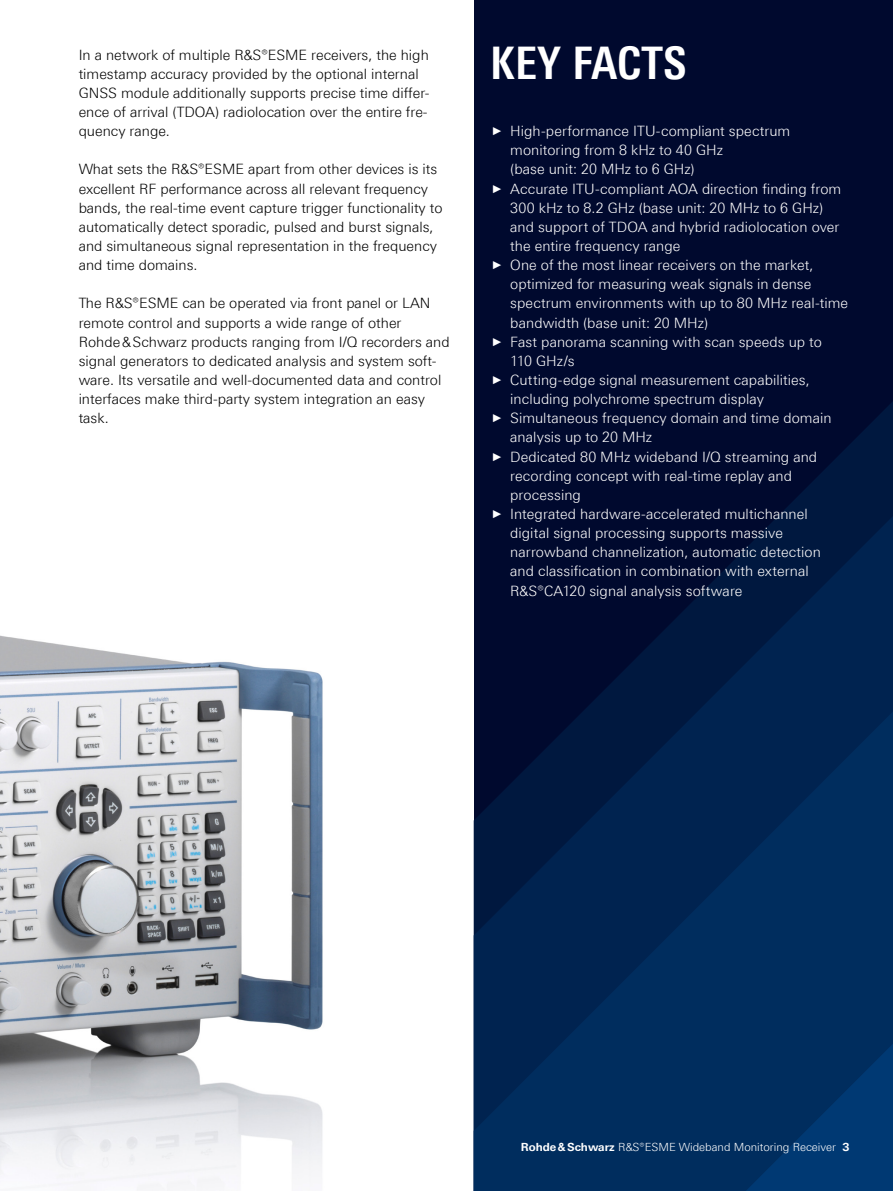
<style>
.page{position:relative;width:893px;height:1191px;background:#fff}
.page>*{position:absolute;margin:0;border:0;box-sizing:border-box;transform-origin:0 0}
.Seiten_Headline_30Pt_weiss{font:700 condensed 45px "Linotype Universfor RS";letter-spacing:.01em;color:#fff}
.t1{font:300 14.25px/19.2px "Linotype Universfor RS";letter-spacing:.005em;color:#fff}
.Haupttext{font:300 14.25px/19.2px "Linotype Universfor RS";color:#000}
.t2{font:300 11.25px "Linotype Universfor RS";color:#fff}
.s1{font-family:"Arial Narrow";font-weight:400;font-size:11.4px}
.s2{font-weight:700}
</style>
<div class="page">
<div style="left:474px;top:0;width:419px;height:1191px;background:#00092e"></div>
<svg style="left:828px;top:402px;width:65px;height:65px;fill:#00183f"></svg>
<svg style="left:632px;top:467px;width:261px;height:196px"></svg>
<svg style="left:474px;top:663px;width:419px;height:528px;background:#002351"></svg>
<svg style="left:703px;top:995px;width:190px;height:196px;background:#003064"></svg>
<img style="left:0;top:635px;width:323px;height:555px">
<p class="Haupttext" style="left:79px;top:45px;width:352px">In a network of multiple R&amp;S®ESME receivers, the high timestamp accuracy provided by the optional internal GNSS module additionally supports precise time differ&shy;ence of arrival (TDOA) radiolocation over the entire fre&shy;quency range.</p>
<p class="Haupttext" style="left:79px;top:160px;width:365px">What sets the R&amp;S®ESME apart from other devices is its excellent RF performance across all relevant frequency bands, the real-time event capture trigger functionality to automatically detect sporadic, pulsed and burst signals, and simultaneous signal representation in the frequency and time domains.</p>
<p class="Haupttext" style="left:79px;top:293px;width:373px">The R&amp;S®ESME can be operated via front panel or LAN remote control and supports a wide range of other Rohde&amp;Schwarz products ranging from I/Q recorders and signal generators to dedicated analysis and system soft&shy;ware. Its versatile and well-documented data and control interfaces make third-party system integration an easy task.</p>
<p class="Seiten_Headline_30Pt_weiss" style="left:490px;top:36px;width:198px">KEY FACTS</p>
<p class="t1" style="left:510px;top:121px;width:282px;text-indent:-17px"><span class="s1">►</span> High-performance ITU-compliant spectrum monitoring from 8 kHz to 40 GHz<br>(base unit: 20 MHz to 6 GHz)</p>
<p class="t1" style="left:510px;top:179px;width:333px;text-indent:-17px"><span class="s1">►</span> Accurate ITU-compliant AOA direction finding from 300 kHz to 8.2 GHz (base unit: 20 MHz to 6 GHz) and support of TDOA and hybrid radiolocation over the entire frequency range</p>
<p class="t1" style="left:510px;top:255px;width:339px;text-indent:-17px"><span class="s1">►</span> One of the most linear receivers on the market, optimized for measuring weak signals in dense spectrum environments with up to 80 MHz real-time bandwidth (base unit: 20 MHz)</p>
<p class="t1" style="left:510px;top:332px;width:313px;text-indent:-17px"><span class="s1">►</span> Fast panorama scanning with scan speeds up to<br>110 GHz/s</p>
<p class="t1" style="left:510px;top:370px;width:301px;text-indent:-17px"><span class="s1">►</span> Cutting-edge signal measurement capabilities, including polychrome spectrum display</p>
<p class="t1" style="left:510px;top:408px;width:323px;text-indent:-17px"><span class="s1">►</span> Simultaneous frequency domain and time domain analysis up to 20 MHz</p>
<p class="t1" style="left:510px;top:447px;width:308px;text-indent:-17px"><span class="s1">►</span> Dedicated 80 MHz wideband I/Q streaming and recording concept with real-time replay and processing</p>
<p class="t1" style="left:510px;top:504px;width:312px;text-indent:-17px"><span class="s1">►</span> Integrated hardware-accelerated multichannel digital signal processing supports massive narrowband channelization, automatic detection and classification in combination with external R&amp;S®CA120 signal analysis software</p>
<p class="t2" style="left:521px;top:1140px;width:330px"><span class="s2">Rohde&amp;Schwarz</span> R&amp;S®ESME Wideband Monitoring Receiver <span class="s2">3</span></p>
</div>
